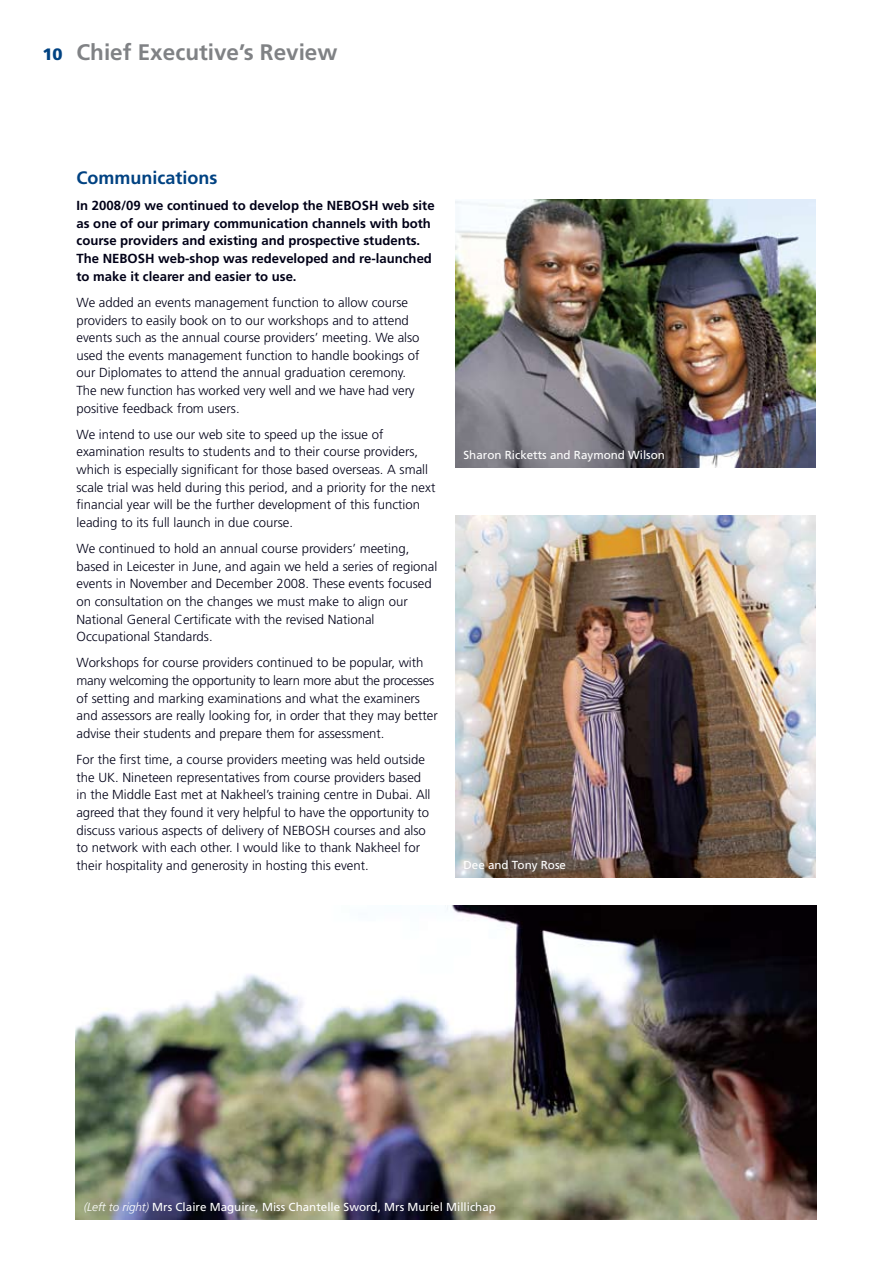
<style>
.page{position:relative;width:893px;height:1263px;background:#fff}
.page>*{position:absolute;margin:0;border:0;box-sizing:border-box;transform-origin:0 0}
.t1{font:700 22.5px "Frutiger";color:#808285}
.t2{font:700 18px "Frutiger";color:#004282}
.t3{font:900 16.5px "Frutiger";color:#004282}
.t4{font:300 13.2px/17.7px "Frutiger";color:#000017}
.t5{font:700 13.2px/17.7px "Frutiger";color:#000017}
.t6{font:11.7px "Frutiger";color:#fff}
.s1{font-weight:300;font-style:italic}
</style>
<div class="page">
<img style="left:455px;top:200px;width:361px;height:268px">
<img style="left:455px;top:515px;width:361px;height:362px">
<img style="left:75px;top:906px;width:741px;height:313px">
<p class="t3" style="left:43px;top:44px;width:22px">10</p>
<h1 class="t1" style="left:77px;top:39px;width:262px">Chief Executive’s Review</h1>
<h2 class="t2" style="left:77px;top:167px;width:142px">Communications</h2>
<p class="t5" style="left:77px;top:197px;width:360px">In 2008/09 we continued to develop the NEBOSH web site as one of our primary communication channels with both course providers and existing and prospective students.<br>The NEBOSH web-shop was redeveloped and re-launched to make it clearer and easier to use.</p>
<p class="t4" style="left:77px;top:293px;width:345px">We added an events management function to allow course providers to easily book on to our workshops and to attend events such as the annual course providers’ meeting. We also used the events management function to handle bookings of our Diplomates to attend the annual graduation ceremony.<br>The new function has worked very well and we have had very positive feedback from users.</p>
<p class="t4" style="left:77px;top:425px;width:360px">We intend to use our web site to speed up the issue of examination results to students and to their course providers, which is especially significant for those based overseas. A small scale trial was held during this period, and a priority for the next financial year will be the further development of this function leading to its full launch in due course.</p>
<p class="t4" style="left:77px;top:540px;width:362px">We continued to hold an annual course providers’ meeting, based in Leicester in June, and again we held a series of regional events in November and December 2008. These events focused on consultation on the changes we must make to align our National General Certificate with the revised National Occupational Standards.</p>
<p class="t4" style="left:77px;top:654px;width:363px">Workshops for course providers continued to be popular, with many welcoming the opportunity to learn more abut the processes of setting and marking examinations and what the examiners and assessors are really looking for, in order that they may better advise their students and prepare them for assessment.</p>
<p class="t4" style="left:77px;top:750px;width:355px">For the first time, a course providers meeting was held outside the UK. Nineteen representatives from course providers based in the Middle East met at Nakheel’s training centre in Dubai. All agreed that they found it very helpful to have the opportunity to discuss various aspects of delivery of NEBOSH courses and also to network with each other. I would like to thank Nakheel for their hospitality and generosity in hosting this event.</p>
<p class="t6" style="left:463px;top:448px;width:203px">Sharon Ricketts and Raymond Wilson</p>
<p class="t6" style="left:463px;top:858px;width:104px">Dee and Tony Rose</p>
<p class="t6" style="left:84px;top:1199px;width:414px"><span class="s1">(Left to right)</span> Mrs Claire Maguire, Miss Chantelle Sword, Mrs Muriel Millichap</p>
</div>
